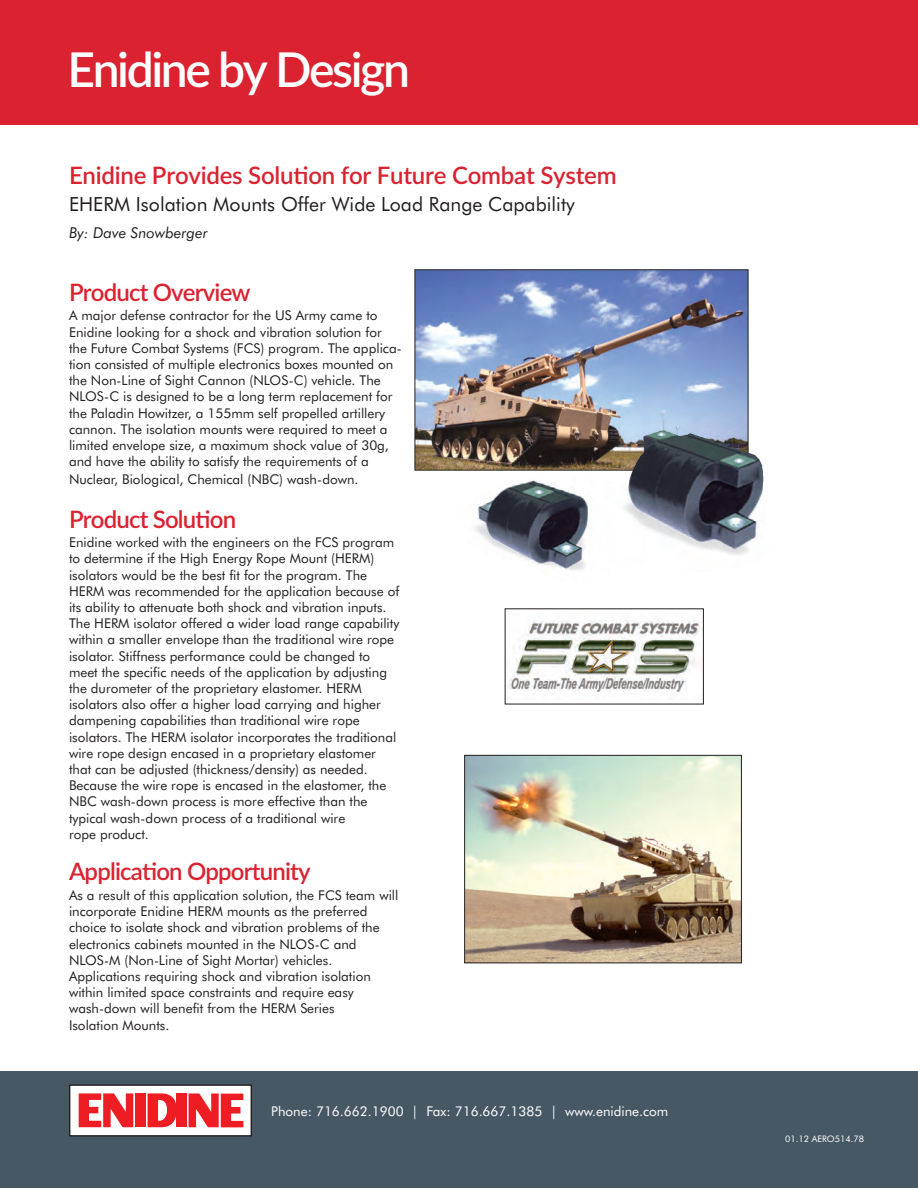
<style>
.page{position:relative;width:918px;height:1188px;background:#fff}
.page>*{position:absolute;margin:0;border:0;box-sizing:border-box;transform-origin:0 0}
.t1{font:600 48px "Lato";letter-spacing:-.05em;color:#fff}
.t2{font:600 24px "Lato";letter-spacing:-.035em;color:#db2230}
.t3{font:600 24px "Lato";letter-spacing:-.01em;color:#db2230}
.t4{font:19.5px "Futura BT";color:#231f20}
.t5{font:italic 15px "Futura BT";color:#231f20}
.t6{font:13.5px/16.2px "Futura BT";color:#231f20}
.t7{font:13.5px "Futura BT";color:#fff}
.t8{font:9px "Futura BT";color:#fff}
</style>
<div class="page">
<div style="left:0;top:1072px;width:918px;height:116px;background:#475865"></div>
<div style="left:70px;top:1085px;width:181px;height:51px;background:#fff"></div>
<div style="left:69px;top:1084px;width:183px;height:53px;border:1px solid #231f20"></div>
<div style="left:176px;top:1094px;width:10px;height:33px;background:#ee1d23"></div>
<svg style="left:189px;top:1094px;width:54px;height:33px"></svg>
<svg style="left:79px;top:1093px;width:54px;height:34px"></svg>
<div style="left:135px;top:1093px;width:11px;height:34px;background:#ee1d23"></div>
<svg style="left:148px;top:1093px;width:29px;height:34px"></svg>
<div style="left:0;top:0;width:918px;height:124px;background:#db2230"></div>
<img style="left:417px;top:271px;width:329px;height:198px">
<div style="left:415px;top:269px;width:333px;height:202px;border:1px solid #231f20"></div>
<img style="left:466px;top:757px;width:274px;height:204px">
<div style="left:464px;top:755px;width:278px;height:208px;border:1px solid #231f20"></div>
<img style="left:460px;top:430px;width:304px;height:140px">
<img style="left:508px;top:617px;width:192px;height:77px">
<h1 class="t1" style="left:68px;top:51px;width:344px">Enidine by Design</h1>
<h2 class="t3" style="left:69px;top:166px;width:549px">Enidine Provides Solution for Future Combat System</h2>
<h3 class="t4" style="left:69px;top:196px;width:507px">EHERM Isolation Mounts Offer Wide Load Range Capability</h3>
<p class="t5" style="left:69px;top:227px;width:140px">By: Dave Snowberger</p>
<h2 class="t2" style="left:69px;top:283px;width:183px">Product Overview</h2>
<p class="t6" style="left:69px;top:309px;width:334px">A major defense contractor for the US Army came to Enidine looking for a shock and vibration solution for the Future Combat Systems (FCS) program. The applica&shy;tion consisted of multiple electronics boxes mounted on the Non-Line of Sight Cannon (NLOS-C) vehicle. The NLOS-C is designed to be a long term replacement for the Paladin Howitzer, a 155mm self propelled artillery cannon. The isolation mounts were required to meet a limited envelope size, a maximum shock value of 30g, and have the ability to satisfy the requirements of a Nuclear, Biological, Chemical (NBC) wash-down.</p>
<h2 class="t2" style="left:69px;top:510px;width:169px">Product Solution</h2>
<p class="t6" style="left:69px;top:536px;width:332px">Enidine worked with the engineers on the FCS program to determine if the High Energy Rope Mount (HERM) isolators would be the best fit for the program. The HERM was recommended for the application because of its ability to attenuate both shock and vibration inputs.<br>The HERM isolator offered a wider load range capability within a smaller envelope than the traditional wire rope isolator. Stiffness performance could be changed to meet the specific needs of the application by adjusting the durometer of the proprietary elastomer. HERM isolators also offer a higher load carrying and higher dampening capabilities than traditional wire rope isolators. The HERM isolator incorporates the traditional wire rope design encased in a proprietary elastomer that can be adjusted (thickness/density) as needed.<br>Because the wire rope is encased in the elastomer, the NBC wash-down process is more effective than the typical wash-down process of a traditional wire<br>rope product.</p>
<h2 class="t2" style="left:69px;top:863px;width:243px">Application Opportunity</h2>
<p class="t6" style="left:69px;top:888px;width:331px">As a result of this application solution, the FCS team will incorporate Enidine HERM mounts as the preferred choice to isolate shock and vibration problems of the electronics cabinets mounted in the NLOS-C and NLOS-M (Non-Line of Sight Mortar) vehicles.<br>Applications requiring shock and vibration isolation within limited space constraints and require easy wash-down will benefit from the HERM Series<br>Isolation Mounts.</p>
<p class="t7" style="left:271px;top:1106px;width:399px">Phone: 716.662.1900 | Fax: 716.667.1385 | www.enidine.com</p>
<p class="t8" style="left:785px;top:1136px;width:80px">01.12 AERO514.78</p>
</div>
